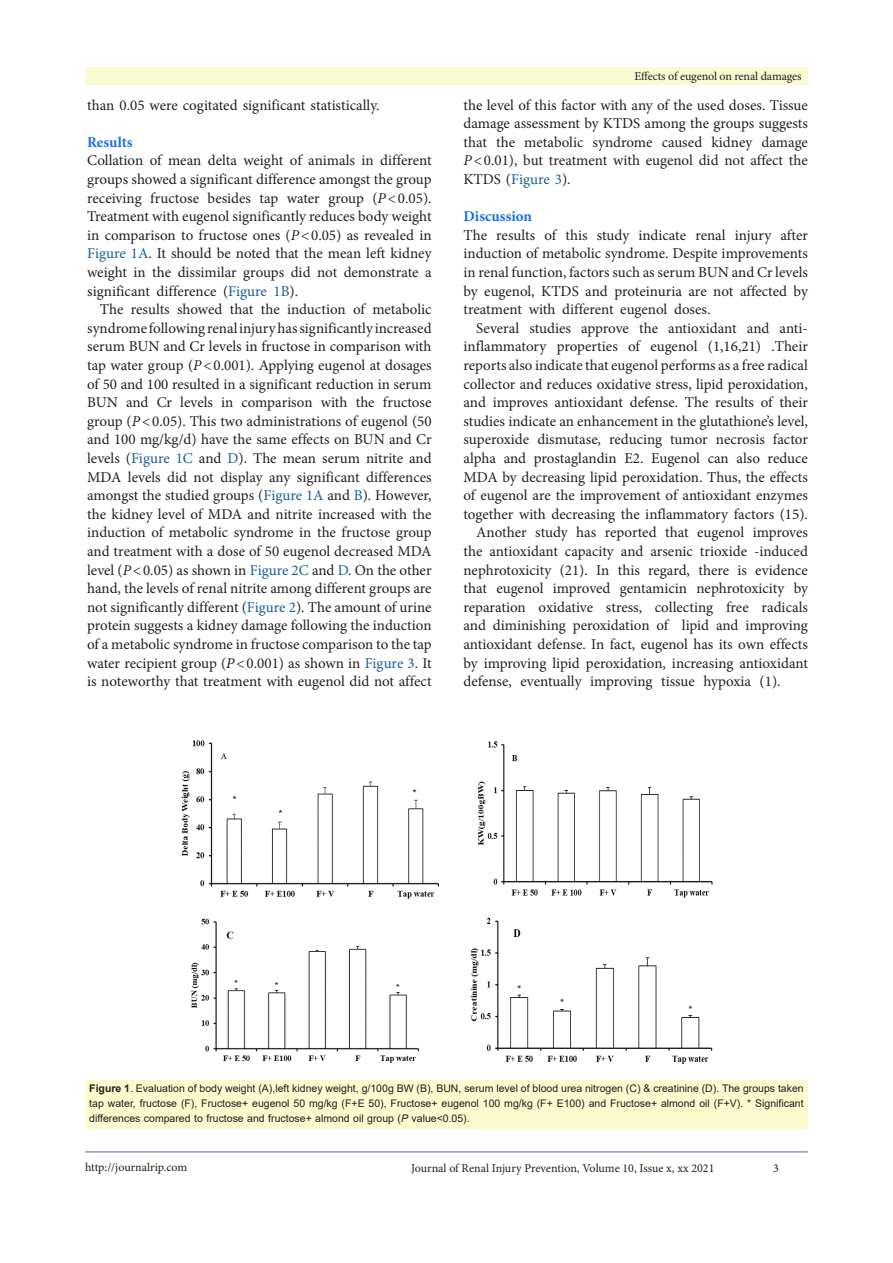
<style>
.page{position:relative;width:893px;height:1263px;background:#fff}
.page>*{position:absolute;margin:0;border:0;box-sizing:border-box;transform-origin:0 0}
.t1{font:15px/18.6px "Minion Pro";color:#231f20;text-align:justify}
.t2{font:700 15px "Minion Pro";color:#196ce8}
.t3{font:12px "Minion Pro";letter-spacing:-.01em;color:#231f20}
.t4{font:10.5px/15px "Arial";color:#231f20;text-align:justify}
.s1{font-style:italic}
.s2{color:#175d9e}
.s3{font-weight:700}
</style>
<div class="page">
<hr style="left:85px;top:1152px;width:723px;height:1px;background:#5e5ca5">
<div style="left:85px;top:68px;width:723px;height:17px;background:#fafad2"></div>
<img style="left:181px;top:740px;width:258px;height:159px">
<img style="left:478px;top:741px;width:235px;height:157px">
<img style="left:191px;top:918px;width:229px;height:145px">
<img style="left:471px;top:917px;width:242px;height:147px">
<div style="left:85px;top:1080px;width:723px;height:49px;background:#fafacd"></div>
<p class="t1" style="left:87px;top:96px;width:294px">than 0.05 were cogitated significant statistically.</p>
<p class="t2" style="left:87px;top:131px;width:47px">Results</p>
<p class="t1" style="left:87px;top:151px;width:346px">Collation of mean delta weight of animals in different groups showed a significant difference amongst the group receiving fructose besides tap water group (<span class="s1">P</span>&lt;0.05).<br>Treatment with eugenol significantly reduces body weight in comparison to fructose ones (<span class="s1">P</span>&lt;0.05) as revealed in <span class="s2">Figure 1A</span>. It should be noted that the mean left kidney weight in the dissimilar groups did not demonstrate a significant difference (<span class="s2">Figure 1B</span>).</p>
<p class="t1" style="left:87px;top:300px;width:346px;text-indent:13px">The results showed that the induction of metabolic syndrome following renal injury has significantly increased serum BUN and Cr levels in fructose in comparison with tap water group (<span class="s1">P</span>&lt;0.001). Applying eugenol at dosages of 50 and 100 resulted in a significant reduction in serum BUN and Cr levels in comparison with the fructose group (<span class="s1">P</span>&lt;0.05). This two administrations of eugenol (50 and 100 mg/kg/d) have the same effects on BUN and Cr levels (<span class="s2">Figure 1C</span> and <span class="s2">D</span>). The mean serum nitrite and MDA levels did not display any significant differences amongst the studied groups (<span class="s2">Figure 1A</span> and <span class="s2">B</span>). However, the kidney level of MDA and nitrite increased with the induction of metabolic syndrome in the fructose group and treatment with a dose of 50 eugenol decreased MDA level (<span class="s1">P</span>&lt;0.05) as shown in <span class="s2">Figure 2C</span> and <span class="s2">D</span>. On the other hand, the levels of renal nitrite among different groups are not significantly different (<span class="s2">Figure 2</span>). The amount of urine protein suggests a kidney damage following the induction of a metabolic syndrome in fructose comparison to the tap water recipient group (<span class="s1">P</span>&lt;0.001) as shown in <span class="s2">Figure 3</span>. It is noteworthy that treatment with eugenol did not affect</p>
<p class="t3" style="left:634px;top:68px;width:169px">Effects of eugenol on renal damages</p>
<p class="t1" style="left:463px;top:96px;width:346px">the level of this factor with any of the used doses. Tissue damage assessment by KTDS among the groups suggests that the metabolic syndrome caused kidney damage <span class="s1">P</span>&lt;0.01), but treatment with eugenol did not affect the KTDS (<span class="s2">Figure 3</span>).</p>
<p class="t2" style="left:463px;top:206px;width:70px">Discussion</p>
<p class="t1" style="left:463px;top:226px;width:346px">The results of this study indicate renal injury after induction of metabolic syndrome. Despite improvements in renal function, factors such as serum BUN and Cr levels by eugenol, KTDS and proteinuria are not affected by treatment with different eugenol doses.</p>
<p class="t1" style="left:476px;top:319px;width:333px">Several studies approve the antioxidant and anti-</p>
<p class="t1" style="left:463px;top:337px;width:346px">inflammatory properties of eugenol (1,16,21) .Their</p>
<p class="t1" style="left:463px;top:356px;width:346px">reports also indicate that eugenol performs as a free radical</p>
<p class="t1" style="left:463px;top:375px;width:346px">collector and reduces oxidative stress, lipid peroxidation,</p>
<p class="t1" style="left:463px;top:393px;width:346px">and improves antioxidant defense. The results of their</p>
<p class="t1" style="left:463px;top:412px;width:346px">studies indicate an enhancement in the glutathione’s level,</p>
<p class="t1" style="left:463px;top:430px;width:346px">superoxide dismutase, reducing tumor necrosis factor</p>
<p class="t1" style="left:463px;top:449px;width:346px">alpha and prostaglandin E2. Eugenol can also reduce</p>
<p class="t1" style="left:463px;top:468px;width:346px">MDA by decreasing lipid peroxidation. Thus, the effects</p>
<p class="t1" style="left:463px;top:486px;width:346px">of eugenol are the improvement of antioxidant enzymes</p>
<p class="t1" style="left:463px;top:505px;width:346px">together with decreasing the inflammatory factors (15).</p>
<p class="t1" style="left:476px;top:523px;width:333px">Another study has reported that eugenol improves</p>
<p class="t1" style="left:463px;top:542px;width:346px">the antioxidant capacity and arsenic trioxide -induced</p>
<p class="t1" style="left:463px;top:561px;width:346px">nephrotoxicity (21). In this regard, there is evidence</p>
<p class="t1" style="left:463px;top:579px;width:346px">that eugenol improved gentamicin nephrotoxicity by</p>
<p class="t1" style="left:463px;top:598px;width:346px">reparation oxidative stress, collecting free radicals</p>
<p class="t1" style="left:463px;top:616px;width:346px">and diminishing peroxidation of lipid and improving</p>
<p class="t1" style="left:463px;top:635px;width:346px">antioxidant defense. In fact, eugenol has its own effects</p>
<p class="t1" style="left:463px;top:654px;width:346px">by improving lipid peroxidation, increasing antioxidant</p>
<p class="t1" style="left:463px;top:672px;width:319px">defense, eventually improving tissue hypoxia (1).</p>
<p class="t4" style="left:89px;top:1081px;width:716px"><span class="s3">Figure 1</span>. Evaluation of body weight (A),left kidney weight, g/100g BW (B), BUN, serum level of blood urea nitrogen (C) &amp; creatinine (D). The groups taken tap water, fructose (F), Fructose+ eugenol 50 mg/kg (F+E 50), Fructose+ eugenol 100 mg/kg (F+ E100) and Fructose+ almond oil (F+V). * Significant differences compared to fructose and fructose+ almond oil group (<span class="s1">P</span> value&lt;0.05).</p>
<p class="t3" style="left:85px;top:1159px;width:104px">http://journalrip.com</p>
<p class="t3" style="left:411px;top:1160px;width:305px">Journal of Renal Injury Prevention, Volume 10, Issue x, xx 2021</p>
<p class="t3" style="left:773px;top:1160px;width:7px">3</p>
</div>
